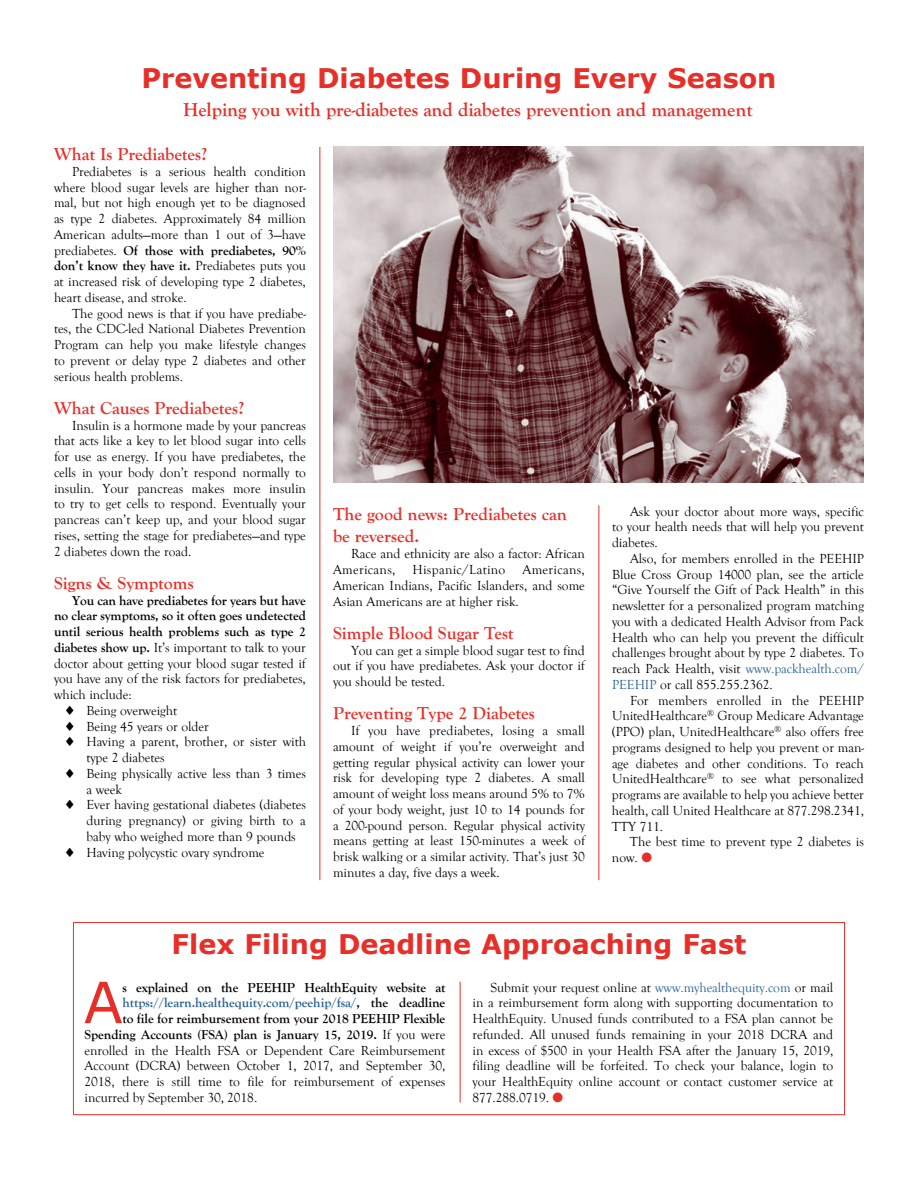
<style>
.page{position:relative;width:918px;height:1188px;background:#fff}
.page>*{position:absolute;margin:0;border:0;box-sizing:border-box;transform-origin:0 0}
.t1{font:56.85px "Verdana";color:#e72f29}
.t2{font:700 27px "Verdana";color:#e72f29}
.t3{font:700 19.5px "Goudy Old Style T";letter-spacing:-.005em;color:#e72f29}
.t4{font:700 18px/22.5px "Goudy Old Style T";color:#e72f29}
.t5{font:13.5px/15.8px "Goudy Old Style T";letter-spacing:-.005em;color:#000;text-align:justify}
.t6{font:700 13.5px "Goudy Old Style T";letter-spacing:-.005em;color:#000}
.t7{font:700 13.5px "Goudy Old Style T";letter-spacing:-.005em;color:#266093}
.t8{font:13.5px "Goudy Old Style T";letter-spacing:.02em;color:#000}
.s1{font-weight:700}
.s2{color:#266093}
.s3{color:#e72f29}
.s4{color:#000}
.s5{font-weight:400}
</style>
<div class="page">
<hr style="left:320px;top:147px;width:1px;height:733px;background:#e72f29">
<hr style="left:598px;top:505px;width:1px;height:375px;background:#e72f29">
<hr style="left:460px;top:982px;width:1px;height:121px;background:#e72f29">
<div style="left:73px;top:922px;width:772px;height:193px;border:1px solid #e72f29"></div>
<img style="left:333px;top:147px;width:531px;height:336px">
<h2 class="t2" style="left:141px;top:59px;width:637px">Preventing Diabetes During Every Season</h2>
<h3 class="t3" style="left:183px;top:99px;width:571px">Helping you with pre-diabetes and diabetes prevention and management</h3>
<h3 class="t4" style="left:54px;top:143px;width:155px">What Is Prediabetes?</h3>
<p class="t5" style="left:54px;top:164px;width:254px;text-indent:18px">Prediabetes is a serious health condition where blood sugar levels are higher than nor&shy;mal, but not high enough yet to be diagnosed as type 2 diabetes. Approximately 84 million American adults—more than 1 out of 3—have prediabetes. <span class="s1">Of those with prediabetes, 90% don’t know they have it.</span> Prediabetes puts you at increased risk of developing type 2 diabetes, heart disease, and stroke.</p>
<p class="t5" style="left:54px;top:306px;width:253px;text-indent:18px">The good news is that if you have prediabe&shy;tes, the CDC-led National Diabetes Prevention Program can help you make lifestyle changes to prevent or delay type 2 diabetes and other serious health problems.</p>
<h3 class="t4" style="left:54px;top:397px;width:192px">What Causes Prediabetes?</h3>
<p class="t5" style="left:54px;top:418px;width:254px;text-indent:18px">Insulin is a hormone made by your pancreas that acts like a key to let blood sugar into cells for use as energy. If you have prediabetes, the cells in your body don’t respond normally to insulin. Your pancreas makes more insulin to try to get cells to respond. Eventually your pancreas can’t keep up, and your blood sugar rises, setting the stage for prediabetes—and type 2 diabetes down the road.</p>
<h3 class="t4" style="left:54px;top:572px;width:141px">Signs &amp; Symptoms</h3>
<p class="t6" style="left:72px;top:593px;width:235px">You can have prediabetes for years but have</p>
<p class="t6" style="left:54px;top:608px;width:253px">no clear symptoms, so it often goes undetected</p>
<p class="t6" style="left:54px;top:624px;width:253px">until serious health problems such as type 2</p>
<p class="t5" style="left:54px;top:640px;width:253px"><span class="s1">diabetes show up.</span> It’s important to talk to your</p>
<p class="t5" style="left:54px;top:656px;width:253px">doctor about getting your blood sugar tested if</p>
<p class="t5" style="left:54px;top:671px;width:253px">you have any of the risk factors for prediabetes,</p>
<p class="t5" style="left:54px;top:687px;width:79px">which include:</p>
<p class="t5" style="left:65px;top:703px;width:114px">♦ Being overweight</p>
<p class="t5" style="left:65px;top:719px;width:145px">♦ Being 45 years or older</p>
<p class="t5" style="left:65px;top:734px;width:243px">♦ Having a parent, brother, or sister with</p>
<p class="t5" style="left:86px;top:750px;width:80px">type 2 diabetes</p>
<p class="t5" style="left:65px;top:766px;width:243px">♦ Being physically active less than 3 times</p>
<p class="t5" style="left:86px;top:782px;width:37px">a week</p>
<p class="t5" style="left:65px;top:797px;width:243px">♦ Ever having gestational diabetes (diabetes</p>
<p class="t5" style="left:86px;top:813px;width:221px">during pregnancy) or giving birth to a</p>
<p class="t5" style="left:86px;top:829px;width:211px">baby who weighed more than 9 pounds</p>
<p class="t5" style="left:65px;top:845px;width:201px">♦ Having polycystic ovary syndrome</p>
<p class="t5" style="left:612px;top:504px;width:253px;text-indent:18px">Ask your doctor about more ways, specific to your health needs that will help you prevent diabetes.</p>
<p class="t5" style="left:612px;top:551px;width:253px;text-indent:18px">Also, for members enrolled in the PEEHIP Blue Cross Group 14000 plan, see the article “Give Yourself the Gift of Pack Health” in this newsletter for a personalized program matching you with a dedicated Health Advisor from Pack Health who can help you prevent the difficult challenges brought about by type 2 diabetes. To reach Pack Health, visit <span class="s2">www.packhealth.com/ PEEHIP</span> or call 855.255.2362.</p>
<p class="t5" style="left:612px;top:693px;width:253px;text-indent:18px">For members enrolled in the PEEHIP UnitedHealthcare<sup>®</sup> Group Medicare Advantage (PPO) plan, UnitedHealthcare<sup>®</sup> also offers free programs designed to help you prevent or man&shy;age diabetes and other conditions. To reach UnitedHealthcare<sup>®</sup> to see what personalized programs are available to help you achieve better health, call United Healthcare at 877.298.2341, TTY 711.</p>
<p class="t5" style="left:612px;top:834px;width:253px;text-indent:18px">The best time to prevent type 2 diabetes is now. <span class="s3">●</span></p>
<h3 class="t4" style="left:333px;top:503px;width:235px">The good news: Prediabetes can be reversed.</h3>
<p class="t5" style="left:333px;top:546px;width:253px;text-indent:18px">Race and ethnicity are also a factor: African<br>Americans,</p>
<p class="t8" style="left:412px;top:562px;width:94px">Hispanic/Latino</p>
<p class="t5" style="left:333px;top:562px;width:253px;text-indent:189px">Americans, American Indians, Pacific Islanders, and some Asian Americans are at higher risk.</p>
<h3 class="t4" style="left:333px;top:622px;width:182px">Simple Blood Sugar Test</h3>
<p class="t5" style="left:333px;top:643px;width:253px;text-indent:18px">You can get a simple blood sugar test to find out if you have prediabetes. Ask your doctor if you should be tested.</p>
<h3 class="t4" style="left:333px;top:702px;width:203px">Preventing Type 2 Diabetes</h3>
<p class="t5" style="left:333px;top:723px;width:254px;text-indent:18px">If you have prediabetes, losing a small amount of weight if you’re overweight and getting regular physical activity can lower your risk for developing type 2 diabetes. A small amount of weight loss means around 5% to 7% of your body weight, just 10 to 14 pounds for a 200-pound person. Regular physical activity means getting at least 150-minutes a week of brisk walking or a similar activity. That’s just 30 minutes a day, five days a week.</p>
<h2 class="t2" style="left:172px;top:925px;width:576px">Flex Filing Deadline Approaching Fast</h2>
<h1 class="t1" style="left:84px;top:966px;width:40px">A</h1>
<p class="t6" style="left:122px;top:980px;width:324px">s explained on the PEEHIP HealthEquity website at</p>
<p class="t7" style="left:122px;top:995px;width:324px">https://learn.healthequity.com/peehip/fsa/<span class="s4">, the deadline</span></p>
<p class="t6" style="left:122px;top:1011px;width:324px">to file for reimbursement from your 2018 PEEHIP Flexible</p>
<p class="t6" style="left:85px;top:1027px;width:362px">Spending Accounts (FSA) plan is January 15, 2019. <span class="s5">If you were</span></p>
<p class="t5" style="left:85px;top:1043px;width:362px">enrolled in the Health FSA or Dependent Care Reimbursement</p>
<p class="t5" style="left:85px;top:1058px;width:362px">Account (DCRA) between October 1, 2017, and September 30,</p>
<p class="t5" style="left:85px;top:1074px;width:362px">2018, there is still time to file for reimbursement of expenses</p>
<p class="t5" style="left:85px;top:1090px;width:174px">incurred by September 30, 2018.</p>
<p class="t5" style="left:473px;top:980px;width:362px;text-indent:18px">Submit your request online at <span class="s2">www.myhealthequity.com</span> or mail in a reimbursement form along with supporting documentation to HealthEquity. Unused funds contributed to a FSA plan cannot be refunded. All unused funds remaining in your 2018 DCRA and in excess of $500 in your Health FSA after the January 15, 2019, filing deadline will be forfeited. To check your balance, login to your HealthEquity online account or contact customer service at 877.288.0719. <span class="s3">●</span></p>
</div>
